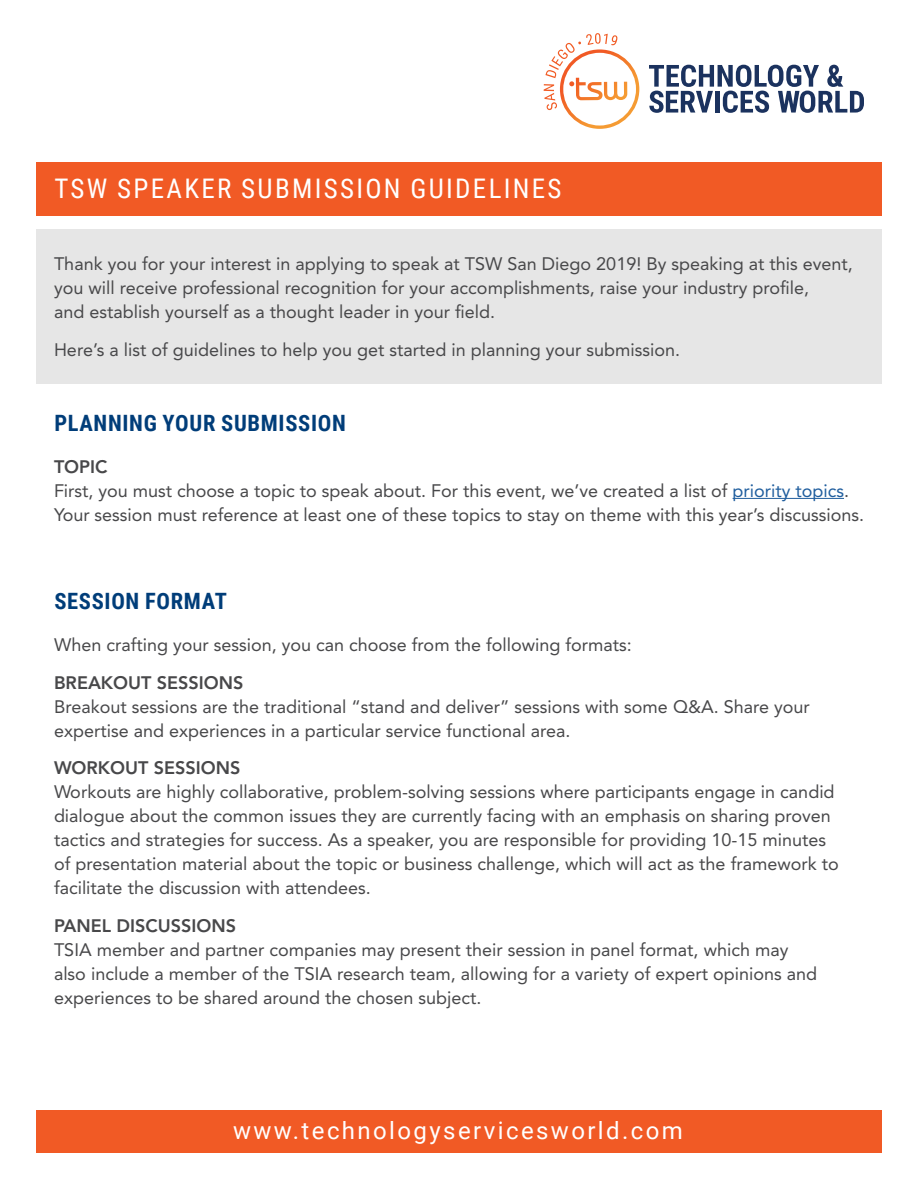
<style>
.page{position:relative;width:918px;height:1188px;background:#fff}
.page>*{position:absolute;margin:0;border:0;box-sizing:border-box;transform-origin:0 0}
.t1{font:27px "Roboto Condensed";letter-spacing:.085em;color:#fff}
.t2{font:24px "Roboto";letter-spacing:.1em;color:#fff}
.t3{font:700 22.5px "Roboto Condensed";letter-spacing:.03em;color:#003d79}
.t4{font:18px/24px "Avenir LT Std";color:#48484a}
.t5{font:800 18px "Avenir LT Std";color:#48484a}
.s1{font-weight:800}
.s2{color:#205e9e}
</style>
<div class="page">
<svg style="left:649px;top:65px;width:215px;height:48px"></svg>
<svg style="left:544px;top:33px;width:95px;height:96px"></svg>
<div style="left:36px;top:1110px;width:846px;height:43px;background:#f15a25"></div>
<div style="left:36px;top:230px;width:846px;height:154px;background:#e6e6e6"></div>
<div style="left:36px;top:162px;width:846px;height:54px;background:#f15a25"></div>
<hr style="left:733px;top:498px;width:111px;height:1px;background:#205e9e">
<h1 class="t1" style="left:54px;top:170px;width:509px">TSW SPEAKER SUBMISSION GUIDELINES</h1>
<p class="t4" style="left:54px;top:252px;width:800px">Thank you for your interest in applying to speak at TSW San Diego 2019! By speaking at this event, you will receive professional recognition for your accomplishments, raise your industry profile,<br>and establish yourself as a thought leader in your field.</p>
<p class="t4" style="left:54px;top:337px;width:628px">Here’s a list of guidelines to help you get started in planning your submission.</p>
<p class="t3" style="left:54px;top:407px;width:293px">PLANNING YOUR SUBMISSION</p>
<p class="t4" style="left:54px;top:455px;width:812px"><span class="s1">TOPIC<br></span>First, you must choose a topic to speak about. For this event, we’ve created a list of <span class="s2">priority topics</span>.<br>Your session must reference at least one of these topics to stay on theme with this year’s discussions.</p>
<p class="t3" style="left:54px;top:585px;width:174px">SESSION FORMAT</p>
<p class="t4" style="left:54px;top:633px;width:579px">When crafting your session, you can choose from the following formats:</p>
<p class="t5" style="left:54px;top:672px;width:191px">BREAKOUT SESSIONS</p>
<p class="t4" style="left:54px;top:694px;width:757px">Breakout sessions are the traditional “stand and deliver” sessions with some Q&amp;A. Share your expertise and experiences in a particular service functional area.</p>
<p class="t5" style="left:54px;top:757px;width:188px">WORKOUT SESSIONS</p>
<p class="t4" style="left:54px;top:780px;width:786px">Workouts are highly collaborative, problem-solving sessions where participants engage in candid dialogue about the common issues they are currently facing with an emphasis on sharing proven tactics and strategies for success. As a speaker, you are responsible for providing 10-15 minutes of presentation material about the topic or business challenge, which will act as the framework to facilitate the discussion with attendees.</p>
<p class="t5" style="left:54px;top:915px;width:184px">PANEL DISCUSSIONS</p>
<p class="t4" style="left:54px;top:937px;width:765px">TSIA member and partner companies may present their session in panel format, which may also include a member of the TSIA research team, allowing for a variety of expert opinions and experiences to be shared around the chosen subject.</p>
<h2 class="t2" style="left:233px;top:1113px;width:451px">www.technologyservicesworld.com</h2>
</div>
